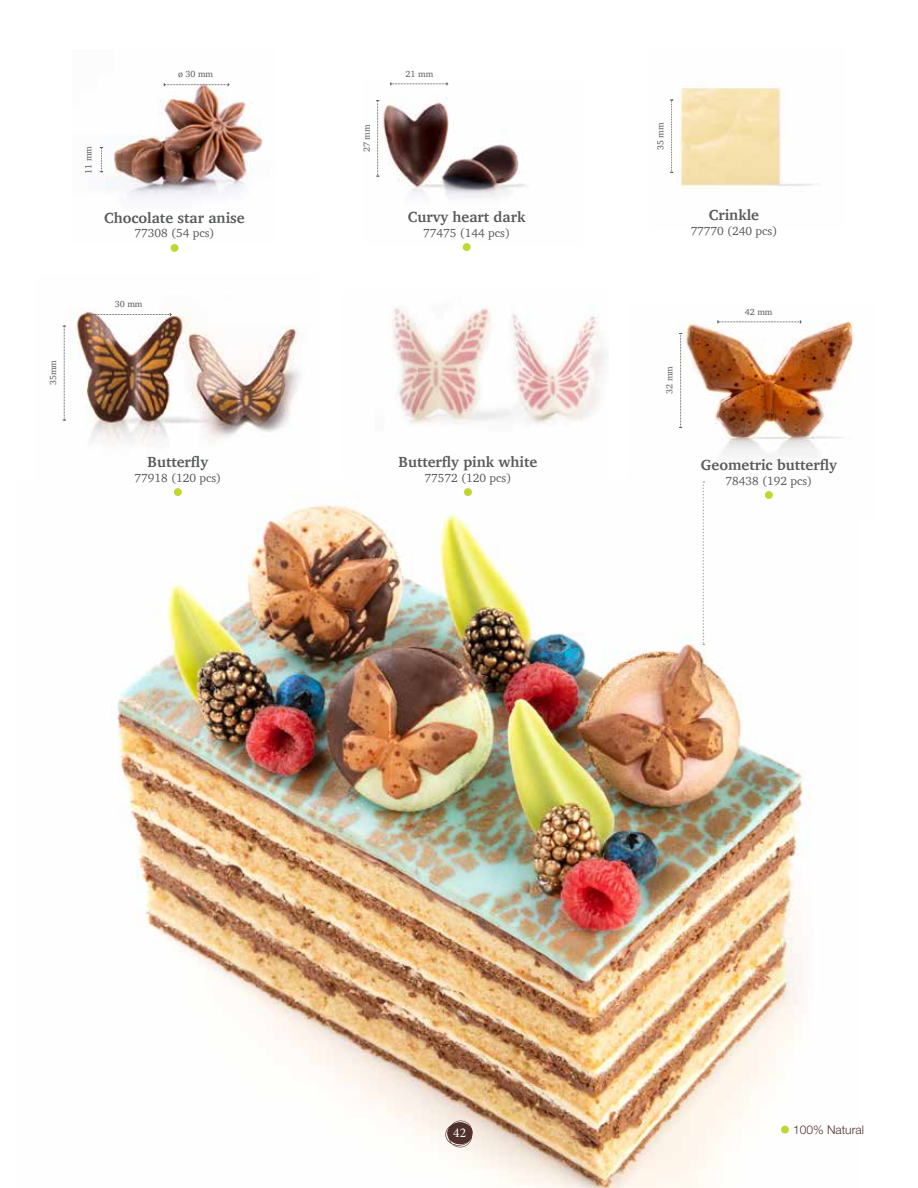
<style>
.page{position:relative;width:918px;height:1188px;background:#fff}
.page>*{position:absolute;margin:0;border:0;box-sizing:border-box;transform-origin:0 0}
.t1{font:700 15px "Charter";color:#58595b}
.t2{font:13.5px "Minion Pro";color:#fff}
.t3{font:12px "Charter";color:#58595b}
.t4{font:300 12px "Helvetica Neue LT Pro";color:#51312d}
.t5{font:9px "Charter";color:#58595b}
</style>
<div class="page">
<img style="left:117px;top:488px;width:694px;height:700px">
<img style="left:669px;top:87px;width:144px;height:100px">
<svg style="left:670px;top:100px;width:3px;height:73px"></svg>
<img style="left:99px;top:83px;width:164px;height:116px">
<div style="left:171px;top:244px;width:7px;height:8px;background:#bfd730;border-radius:50%"></div>
<img style="left:379px;top:83px;width:147px;height:161px">
<div style="left:463px;top:243px;width:8px;height:8px;background:#bfd730;border-radius:50%"></div>
<img style="left:392px;top:305px;width:215px;height:121px">
<img style="left:62px;top:308px;width:241px;height:139px">
<svg style="left:63px;top:326px;width:3px;height:95px"></svg>
<svg style="left:88px;top:313px;width:83px;height:3px"></svg>
<div style="left:174px;top:488px;width:8px;height:8px;background:#bfd730;border-radius:50%"></div>
<div style="left:464px;top:488px;width:8px;height:8px;background:#bfd730;border-radius:50%"></div>
<div style="left:781px;top:1126px;width:8px;height:8px;background:#bfd730;border-radius:50%"></div>
<svg style="left:376px;top:100px;width:3px;height:77px"></svg>
<svg style="left:390px;top:82px;width:58px;height:3px"></svg>
<svg style="left:100px;top:147px;width:3px;height:25px"></svg>
<svg style="left:164px;top:83px;width:65px;height:3px"></svg>
<svg style="left:445px;top:1121px;width:28px;height:26px"></svg>
<div style="left:447px;top:1122px;width:26px;height:22px;background:#51312d;border-radius:50%"></div>
<img style="left:629px;top:320px;width:225px;height:197px">
<svg style="left:679px;top:333px;width:3px;height:95px"></svg>
<svg style="left:718px;top:320px;width:83px;height:3px"></svg>
<div style="left:765px;top:491px;width:8px;height:8px;background:#bfd730;border-radius:50%"></div>
<svg style="left:703px;top:481px;width:1px;height:164px"></svg>
<p class="t5" style="left:45px;top:385px;width:27px;rotate:-90deg">35mm</p>
<p class="t5" style="left:178px;top:67px;width:37px">ø 30 mm</p>
<p class="t5" style="left:81px;top:174px;width:29px;rotate:-90deg">11 mm</p>
<p class="t1" style="left:104px;top:205px;width:142px">Chocolate star anise</p>
<p class="t3" style="left:134px;top:223px;width:82px">77308 (54 pcs)</p>
<p class="t5" style="left:115px;top:296px;width:29px">30 mm</p>
<p class="t1" style="left:148px;top:449px;width:62px">Butterfly</p>
<p class="t3" style="left:134px;top:467px;width:88px">77918 (120 pcs)</p>
<p class="t5" style="left:359px;top:152px;width:29px;rotate:-90deg">27 mm</p>
<p class="t5" style="left:406px;top:66px;width:29px">21 mm</p>
<p class="t1" style="left:408px;top:204px;width:119px">Curvy heart dark</p>
<p class="t3" style="left:423px;top:222px;width:88px">77475 (144 pcs)</p>
<p class="t1" style="left:399px;top:449px;width:140px">Butterfly pink white</p>
<p class="t3" style="left:425px;top:467px;width:88px">77572 (120 pcs)</p>
<p class="t5" style="left:653px;top:150px;width:29px;rotate:-90deg">35 mm</p>
<p class="t1" style="left:709px;top:202px;width:52px">Crinkle</p>
<p class="t3" style="left:691px;top:220px;width:88px">77770 (240 pcs)</p>
<p class="t5" style="left:662px;top:394px;width:29px;rotate:-90deg">32 mm</p>
<p class="t5" style="left:745px;top:304px;width:29px">42 mm</p>
<p class="t1" style="left:701px;top:452px;width:137px">Geometric butterfly</p>
<p class="t3" style="left:725px;top:470px;width:88px">78438 (192 pcs)</p>
<p class="t2" style="left:453px;top:1123px;width:14px">42</p>
<p class="t4" style="left:793px;top:1122px;width:72px">100% Natural</p>
</div>
